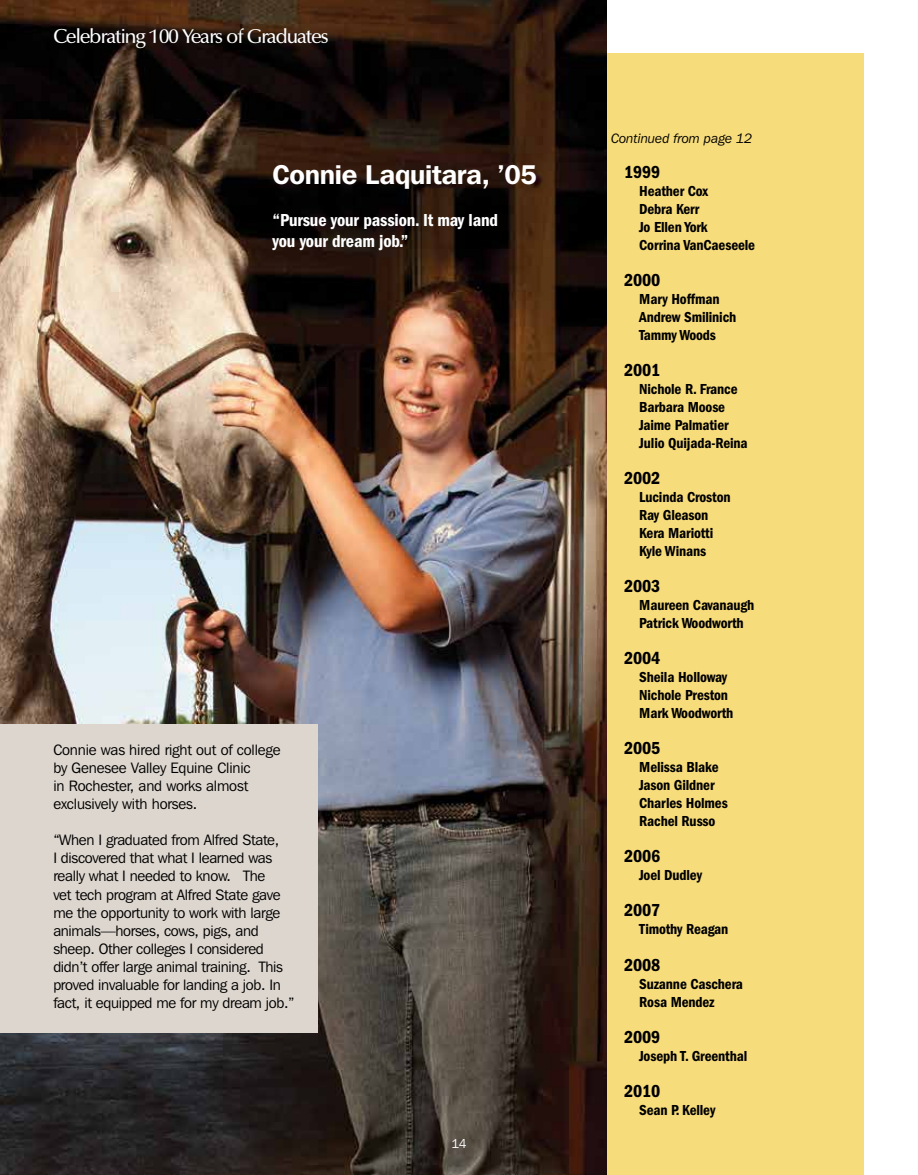
<style>
.page{position:relative;width:918px;height:1175px;background:#fff}
.page>*{position:absolute;margin:0;border:0;box-sizing:border-box;transform-origin:0 0}
.t1{font:600 27px "Franklin Gothic IT Cby BT";letter-spacing:-.01em;color:#fff}
.t2{font:500 19.5px "Optimale";color:#fff}
.t3{font:600 condensed 18px "Franklin Gothic";letter-spacing:-.01em;color:#000}
.t4{font:600 condensed 18px/21.6px "Franklin Gothic";letter-spacing:-.01em;color:#fff}
.t5{font:15px/18px "Franklin Gothic IT Cby BT";letter-spacing:-.02em;color:#000}
.t6{font:600 condensed 15px/18px "Franklin Gothic";letter-spacing:-.01em;color:#000}
.t7{font:italic 13.5px "Franklin Gothic IT Cby BT";color:#000}
.t8{font:12.75px "Franklin Gothic IT Cby BT";color:#fff}
</style>
<div class="page">
<div style="left:596px;top:53px;width:268px;height:1121px;background:#f7dc7b"></div>
<img style="left:0;top:0;width:607px;height:1174px">
<div style="left:0;top:724px;width:318px;height:308px;background:#ddd6ce"></div>
<h2 class="t2" style="left:54px;top:25px;width:276px">Celebrating 100 Years of Graduates</h2>
<h1 class="t1" style="left:273px;top:158px;width:266px">Connie Laquitara, ’05</h1>
<p class="t4" style="left:273px;top:209px;width:227px">“Pursue your passion. It may land you your dream job.”</p>
<p class="t5" style="left:53px;top:741px;width:229px">Connie was hired right out of college by Genesee Valley Equine Clinic<br>in Rochester, and works almost exclusively with horses.</p>
<p class="t5" style="left:53px;top:831px;width:243px">“When I graduated from Alfred State,<br>I discovered that what I learned was really what I needed to know. The<br>vet tech program at Alfred State gave me the opportunity to work with large animals—horses, cows, pigs, and sheep. Other colleges I considered didn’t offer large animal training. This proved invaluable for landing a job. In fact, it equipped me for my dream job.”</p>
<p class="t8" style="left:451px;top:1135px;width:17px">14</p>
<p class="t7" style="left:611px;top:130px;width:143px">Continued from page 12</p>
<p class="t3" style="left:624px;top:162px;width:38px">1999</p>
<p class="t6" style="left:639px;top:182px;width:117px">Heather Cox<br>Debra Kerr<br>Jo Ellen York<br>Corrina VanCaeseele</p>
<p class="t3" style="left:624px;top:270px;width:38px">2000</p>
<p class="t6" style="left:639px;top:290px;width:99px">Mary Hoffman<br>Andrew Smilinich<br>Tammy Woods</p>
<p class="t3" style="left:624px;top:360px;width:38px">2001</p>
<p class="t6" style="left:639px;top:380px;width:110px">Nichole R. France<br>Barbara Moose<br>Jaime Palmatier<br>Julio Quijada-Reina</p>
<p class="t3" style="left:624px;top:468px;width:38px">2002</p>
<p class="t6" style="left:639px;top:488px;width:93px">Lucinda Croston<br>Ray Gleason<br>Kera Mariotti<br>Kyle Winans</p>
<p class="t3" style="left:624px;top:576px;width:38px">2003</p>
<p class="t6" style="left:639px;top:596px;width:117px">Maureen Cavanaugh<br>Patrick Woodworth</p>
<p class="t3" style="left:624px;top:648px;width:38px">2004</p>
<p class="t6" style="left:639px;top:668px;width:96px">Sheila Holloway<br>Nichole Preston<br>Mark Woodworth</p>
<p class="t3" style="left:624px;top:738px;width:38px">2005</p>
<p class="t6" style="left:639px;top:758px;width:90px">Melissa Blake<br>Jason Gildner<br>Charles Holmes<br>Rachel Russo</p>
<p class="t3" style="left:624px;top:846px;width:38px">2006</p>
<p class="t6" style="left:639px;top:866px;width:64px">Joel Dudley</p>
<p class="t3" style="left:624px;top:900px;width:38px">2007</p>
<p class="t6" style="left:639px;top:920px;width:91px">Timothy Reagan</p>
<p class="t3" style="left:624px;top:954px;width:38px">2008</p>
<p class="t6" style="left:639px;top:974px;width:105px">Suzanne Caschera<br>Rosa Mendez</p>
<p class="t3" style="left:624px;top:1026px;width:38px">2009</p>
<p class="t6" style="left:639px;top:1046px;width:110px">Joseph T. Greenthal</p>
<p class="t3" style="left:624px;top:1080px;width:38px">2010</p>
<p class="t6" style="left:639px;top:1100px;width:78px">Sean P. Kelley</p>
</div>
